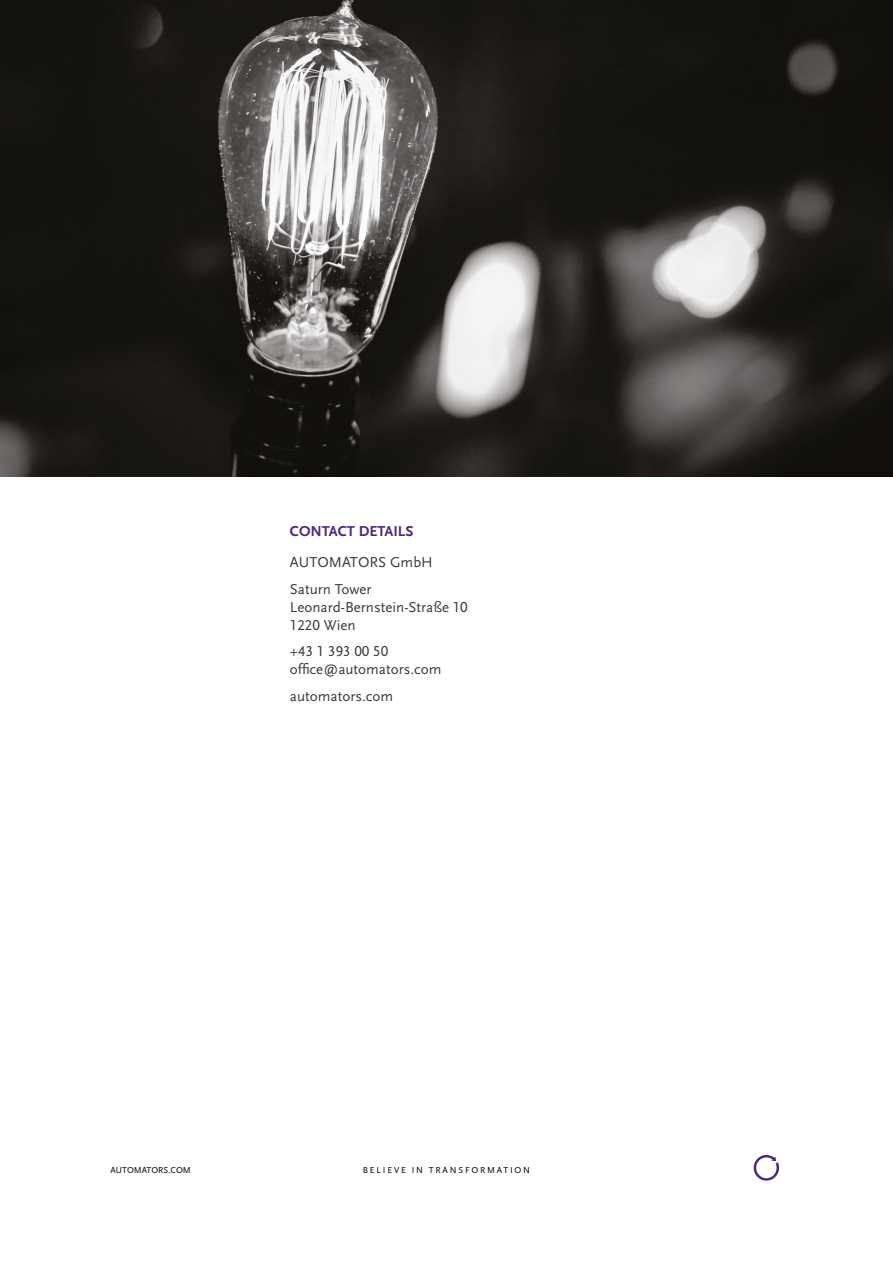
<style>
.page{position:relative;width:893px;height:1263px;background:#fff}
.page>*{position:absolute;margin:0;border:0;box-sizing:border-box;transform-origin:0 0}
.t1{font:15px/18px "Scala Sans LF";color:#3b3b39}
.t2{font:700 15px "Scala Sans LF";color:#4e2680}
.t3{font:9px "Scala Sans";letter-spacing:.2em;color:#000}
.t4{font:9px "Scala Sans";color:#000}
</style>
<div class="page">
<svg style="left:754px;top:1155px;width:25px;height:25px"></svg>
<img style="left:0;top:0;width:893px;height:476px">
<p class="t2" style="left:290px;top:523px;width:125px">CONTACT DETAILS</p>
<p class="t1" style="left:290px;top:549px;width:144px;line-height:26.5px">AUTOMATORS GmbH<br>Saturn Tower</p>
<p class="t1" style="left:290px;top:598px;width:179px">Leonard-Bernstein-Straße 10<br>1220 Wien</p>
<p class="t1" style="left:290px;top:642px;width:153px">+43 1 393 00 50 office@automators.com</p>
<p class="t1" style="left:290px;top:687px;width:105px">automators.com</p>
<p class="t4" style="left:111px;top:1165px;width:82px">AUTOMATORS.COM</p>
<p class="t3" style="left:363px;top:1165px;width:169px">BELIEVE IN TRANSFORMATION</p>
</div>
